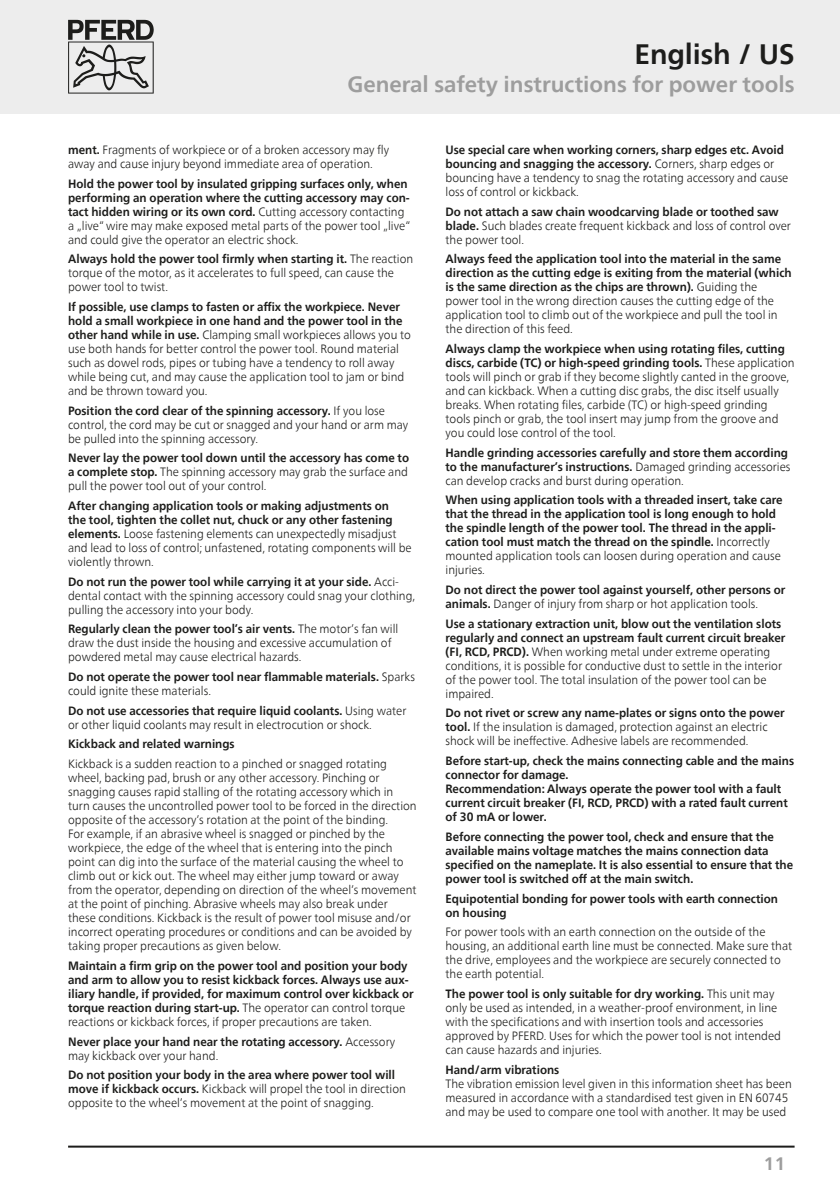
<style>
.page{position:relative;width:840px;height:1191px;background:#fff}
.page>*{position:absolute;margin:0;border:0;box-sizing:border-box;transform-origin:0 0}
.Headline{font:700 28px "Neue Frutiger World";letter-spacing:-.005em;color:#1d1d1b}
.Subhead_grau{font:700 22px "Neue Frutiger World";color:#9d9d9d}
.t1{font:700 18px "Neue Frutiger World";color:#9d9d9d}
.Copy{font:300 12px/14px "Neue Frutiger World";color:#1d1d1b;scale:.95 1}
.Copy-2{font:700 12px/14px "Neue Frutiger World";color:#1d1d1b;scale:.95 1}
.s1{font-weight:700}
.s2{font-weight:300}
</style>
<div class="page">
<div style="left:0;top:0;width:839px;height:113px;background:#ededed"></div>
<svg style="left:68px;top:20px;width:86px;height:74px"></svg>
<hr style="left:68px;top:1145px;width:726px;height:2px;background:#1d1d1b">
<p class="Headline" style="left:634px;top:29px;width:161px">English / US</p>
<p class="Subhead_grau" style="left:347px;top:65px;width:448px">General safety instructions for power tools</p>
<p class="Copy" style="left:68px;top:143px;width:339px"><span class="s1">ment.</span> Fragments of workpiece or of a broken accessory may fly away and cause injury beyond immediate area of operation.</p>
<p class="Copy-2" style="left:68px;top:176px;width:361px">Hold the power tool by insulated gripping surfaces only, when performing an operation where the cutting accessory may con&shy;tact hidden wiring or its own cord. <span class="s2">Cutting accessory contacting a „live“ wire may make exposed metal parts of the power tool „live“ and could give the operator an electric shock.</span></p>
<p class="Copy" style="left:68px;top:252px;width:364px"><span class="s1">Always hold the power tool firmly when starting it.</span> The reaction torque of the motor, as it accelerates to full speed, can cause the power tool to twist.</p>
<p class="Copy" style="left:68px;top:300px;width:362px"><span class="s1">If possible, use clamps to fasten or affix the workpiece. Never hold a small workpiece in one hand and the power tool in the other hand while in use.</span> Clamping small workpieces allows you to use both hands for better control the power tool. Round material such as dowel rods, pipes or tubing have a tendency to roll away while being cut, and may cause the application tool to jam or bind and be thrown toward you.</p>
<p class="Copy" style="left:68px;top:403px;width:359px"><span class="s1">Position the cord clear of the spinning accessory.</span> If you lose control, the cord may be cut or snagged and your hand or arm may be pulled into the spinning accessory.</p>
<p class="Copy" style="left:68px;top:451px;width:360px;text-align:justify"><span class="s1">Never lay the power tool down until the accessory has come to a complete stop.</span> The spinning accessory may grab the surface and pull the power tool out of your control.</p>
<p class="Copy" style="left:68px;top:499px;width:363px"><span class="s1">After changing application tools or making adjustments on<br>the tool, tighten the collet nut, chuck or any other fastening elements.</span> Loose fastening elements can unexpectedly misadjust and lead to loss of control; unfastened, rotating components will be violently thrown.</p>
<p class="Copy" style="left:68px;top:574px;width:366px"><span class="s1">Do not run the power tool while carrying it at your side.</span> Acci&shy;dental contact with the spinning accessory could snag your clothing, pulling the accessory into your body.</p>
<p class="Copy" style="left:68px;top:622px;width:349px"><span class="s1">Regularly clean the power tool’s air vents.</span> The motor’s fan will draw the dust inside the housing and excessive accumulation of powdered metal may cause electrical hazards.</p>
<p class="Copy-2" style="left:68px;top:669px;width:366px">Do not operate the power tool near flammable materials. <span class="s2">Sparks could ignite these materials.</span></p>
<p class="Copy" style="left:68px;top:703px;width:357px"><span class="s1">Do not use accessories that require liquid coolants.</span> Using water or other liquid coolants may result in electrocution or shock.</p>
<p class="Copy-2" style="left:68px;top:737px;width:177px">Kickback and related warnings</p>
<p class="Copy" style="left:68px;top:757px;width:368px">Kickback is a sudden reaction to a pinched or snagged rotating wheel, backing pad, brush or any other accessory. Pinching or snagging causes rapid stalling of the rotating accessory which in turn causes the uncontrolled power tool to be forced in the direction opposite of the accessory’s rotation at the point of the binding.<br>For example, if an abrasive wheel is snagged or pinched by the workpiece, the edge of the wheel that is entering into the pinch point can dig into the surface of the material causing the wheel to climb out or kick out. The wheel may either jump toward or away from the operator, depending on direction of the wheel’s movement at the point of pinching. Abrasive wheels may also break under these conditions. Kickback is the result of power tool misuse and/or incorrect operating procedures or conditions and can be avoided by taking proper precautions as given below.</p>
<p class="Copy-2" style="left:68px;top:958px;width:365px">Maintain a firm grip on the power tool and position your body and arm to allow you to resist kickback forces. Always use aux&shy;iliary handle, if provided, for maximum control over kickback or torque reaction during start-up. <span class="s2">The operator can control torque reactions or kickback forces, if proper precautions are taken.</span></p>
<p class="Copy-2" style="left:68px;top:1034px;width:345px">Never place your hand near the rotating accessory. <span class="s2">Accessory may kickback over your hand.</span></p>
<p class="Copy" style="left:68px;top:1068px;width:357px"><span class="s1">Do not position your body in the area where power tool will move if kickback occurs.</span> Kickback will propel the tool in direction opposite to the wheel’s movement at the point of snagging.</p>
<p class="Copy" style="left:445px;top:143px;width:362px"><span class="s1">Use special care when working corners, sharp edges etc. Avoid bouncing and snagging the accessory.</span> Corners, sharp edges or bouncing have a tendency to snag the rotating accessory and cause loss of control or kickback.</p>
<p class="Copy" style="left:445px;top:204px;width:365px"><span class="s1">Do not attach a saw chain woodcarving blade or toothed saw blade.</span> Such blades create frequent kickback and loss of control over the power tool.</p>
<p class="Copy-2" style="left:445px;top:252px;width:366px">Always feed the application tool into the material in the same direction as the cutting edge is exiting from the material (which is the same direction as the chips are thrown). <span class="s2">Guiding the power tool in the wrong direction causes the cutting edge of the application tool to climb out of the workpiece and pull the tool in the direction of this feed.</span></p>
<p class="Copy" style="left:445px;top:342px;width:369px"><span class="s1">Always clamp the workpiece when using rotating files, cutting discs, carbide (TC) or high-speed grinding tools.</span> These application tools will pinch or grab if they become slightly canted in the groove, and can kickback. When a cutting disc grabs, the disc itself usually breaks. When rotating files, carbide (TC) or high-speed grinding tools pinch or grab, the tool insert may jump from the groove and you could lose control of the tool.</p>
<p class="Copy-2" style="left:445px;top:445px;width:364px">Handle grinding accessories carefully and store them according to the manufacturer’s instructions. <span class="s2">Damaged grinding accessories can develop cracks and burst during operation.</span></p>
<p class="Copy-2" style="left:445px;top:493px;width:356px">When using application tools with a threaded insert, take care that the thread in the application tool is long enough to hold the spindle length of the power tool. The thread in the appli&shy;cation tool must match the thread on the spindle. <span class="s2">Incorrectly mounted application tools can loosen during operation and cause injuries.</span></p>
<p class="Copy-2" style="left:445px;top:582px;width:359px">Do not direct the power tool against yourself, other persons or animals. <span class="s2">Danger of injury from sharp or hot application tools.</span></p>
<p class="Copy" style="left:445px;top:616px;width:359px"><span class="s1">Use a stationary extraction unit, blow out the ventilation slots regularly and connect an upstream fault current circuit breaker (FI, RCD, PRCD).</span> When working metal under extreme operating conditions, it is possible for conductive dust to settle in the interior of the power tool. The total insulation of the power tool can be impaired.</p>
<p class="Copy" style="left:445px;top:706px;width:358px"><span class="s1">Do not rivet or screw any name-plates or signs onto the power tool.</span> If the insulation is damaged, protection against an electric shock will be ineffective. Adhesive labels are recommended.</p>
<p class="Copy-2" style="left:445px;top:753px;width:368px">Before start-up, check the mains connecting cable and the mains connector for damage.<br>Recommendation: Always operate the power tool with a fault current circuit breaker (FI, RCD, PRCD) with a rated fault current of 30 mA or lower.</p>
<p class="Copy-2" style="left:445px;top:829px;width:367px">Before connecting the power tool, check and ensure that the available mains voltage matches the mains connection data specified on the nameplate. It is also essential to ensure that the power tool is switched off at the main switch.</p>
<p class="Copy-2" style="left:445px;top:891px;width:351px">Equipotential bonding for power tools with earth connection on housing</p>
<p class="Copy" style="left:445px;top:925px;width:366px">For power tools with an earth connection on the outside of the housing, an additional earth line must be connected. Make sure that the drive, employees and the workpiece are securely connected to the earth potential.</p>
<p class="Copy" style="left:445px;top:986px;width:354px"><span class="s1">The power tool is only suitable for dry working.</span> This unit may only be used as intended, in a weather-proof environment, in line with the specifications and with insertion tools and accessories approved by PFERD. Uses for which the power tool is not intended can cause hazards and injuries.</p>
<p class="Copy" style="left:445px;top:1062px;width:366px"><span class="s1">Hand/arm vibrations<br></span>The vibration emission level given in this information sheet has been measured in accordance with a standardised test given in EN 60745 and may be used to compare one tool with another. It may be used</p>
<h3 class="t1" style="left:763px;top:1147px;width:23px">11</h3>
</div>
